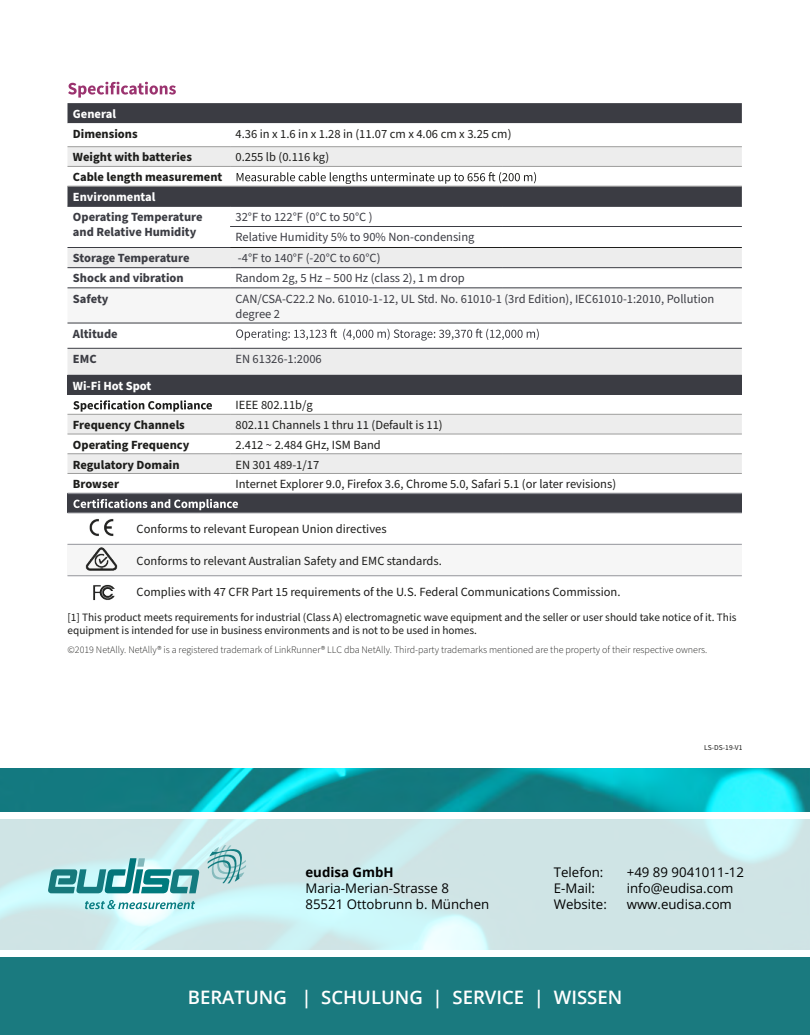
<style>
.page{position:relative;width:810px;height:1035px;background:#fff}
.page>*{position:absolute;margin:0;border:0;box-sizing:border-box;transform-origin:0 0}
.t1{font:600 18.62px "Open Sans";color:#fff}
.t2{font:13.25px/15.9px "Open Sans";color:#000}
.t3{font:700 13.25px "Open Sans";color:#000}
.t4{font:12.5px "Source Sans Pro";color:#1d1d1b}
.t5{font:12.5px/20.1px "Source Sans Pro";color:#3b3c43}
.t6{font:700 12.5px "Source Sans Pro";color:#1d1d1b}
.t7{font:700 12.5px/15px "Source Sans Pro";color:#3b3c43}
.t8{font:700 12.5px "Source Sans Pro";color:#fff}
.t9{font:11.25px/13.5px "Source Sans Pro";color:#1d1d1b}
.t10{font:300 10px "Source Sans Pro";color:#1d1d1b}
.t11{font:7.5px "Source Sans Pro";color:#1d1d1b}
</style>
<div class="page">
<svg style="left:68px;top:82px;width:108px;height:16px"></svg>
<div style="left:68px;top:103px;width:674px;height:20px;background:#3b3c43"></div>
<svg style="left:68px;top:123px;width:674px;height:370px"></svg>
<svg style="left:68px;top:147px;width:674px;height:326px"></svg>
<div style="left:68px;top:289px;width:674px;height:34px;background:#f6f6f6"></div>
<div style="left:68px;top:349px;width:674px;height:26px;background:#ededed"></div>
<div style="left:68px;top:375px;width:674px;height:20px;background:#3b3c43"></div>
<hr style="left:68px;top:146px;width:162px;height:1px;background:#9d9d9c">
<hr style="left:230px;top:146px;width:272px;height:1px;background:#9d9d9c">
<hr style="left:502px;top:146px;width:240px;height:1px;background:#9d9d9c">
<hr style="left:68px;top:166px;width:162px;height:1px;background:#9d9d9c">
<hr style="left:230px;top:166px;width:272px;height:1px;background:#9d9d9c">
<hr style="left:502px;top:166px;width:240px;height:1px;background:#9d9d9c">
<hr style="left:68px;top:186px;width:162px;height:1px;background:#9d9d9c">
<hr style="left:230px;top:186px;width:272px;height:1px;background:#9d9d9c">
<hr style="left:502px;top:186px;width:240px;height:1px;background:#9d9d9c">
<hr style="left:68px;top:414px;width:162px;height:1px;background:#9d9d9c">
<hr style="left:230px;top:414px;width:272px;height:1px;background:#9d9d9c">
<hr style="left:502px;top:414px;width:240px;height:1px;background:#9d9d9c">
<hr style="left:68px;top:434px;width:162px;height:1px;background:#9d9d9c">
<hr style="left:230px;top:434px;width:272px;height:1px;background:#9d9d9c">
<hr style="left:502px;top:434px;width:240px;height:1px;background:#9d9d9c">
<hr style="left:68px;top:453px;width:162px;height:1px;background:#9d9d9c">
<hr style="left:230px;top:453px;width:272px;height:1px;background:#9d9d9c">
<hr style="left:502px;top:453px;width:240px;height:1px;background:#9d9d9c">
<hr style="left:68px;top:473px;width:162px;height:1px;background:#9d9d9c">
<hr style="left:230px;top:473px;width:272px;height:1px;background:#9d9d9c">
<hr style="left:502px;top:473px;width:240px;height:1px;background:#9d9d9c">
<hr style="left:68px;top:206px;width:162px;height:1px;background:#3b3c43">
<hr style="left:230px;top:206px;width:272px;height:1px;background:#3b3c43">
<hr style="left:502px;top:206px;width:240px;height:1px;background:#3b3c43">
<hr style="left:68px;top:267px;width:162px;height:1px;background:#3b3c43">
<hr style="left:230px;top:267px;width:272px;height:1px;background:#3b3c43">
<hr style="left:502px;top:267px;width:240px;height:1px;background:#3b3c43">
<hr style="left:68px;top:288px;width:162px;height:1px;background:#3b3c43">
<hr style="left:230px;top:288px;width:272px;height:1px;background:#3b3c43">
<hr style="left:502px;top:288px;width:240px;height:1px;background:#3b3c43">
<hr style="left:68px;top:323px;width:162px;height:1px;background:#3b3c43">
<hr style="left:230px;top:323px;width:272px;height:1px;background:#3b3c43">
<hr style="left:502px;top:323px;width:240px;height:1px;background:#3b3c43">
<hr style="left:68px;top:348px;width:162px;height:1px;background:#3b3c43">
<hr style="left:230px;top:348px;width:272px;height:1px;background:#3b3c43">
<hr style="left:502px;top:348px;width:240px;height:1px;background:#3b3c43">
<hr style="left:68px;top:247px;width:162px;height:1px;background:#3b3c43">
<hr style="left:230px;top:247px;width:272px;height:1px;background:#1d1d1b">
<hr style="left:502px;top:247px;width:240px;height:1px;background:#1d1d1b">
<hr style="left:230px;top:226px;width:272px;height:1px;background:#3b3c43">
<hr style="left:502px;top:226px;width:240px;height:1px;background:#3b3c43">
<svg style="left:237px;top:172px;width:299px;height:12px"></svg>
<svg style="left:236px;top:329px;width:303px;height:12px"></svg>
<svg style="left:73px;top:400px;width:139px;height:12px"></svg>
<div style="left:68px;top:494px;width:674px;height:19px;background:#3b3c43"></div>
<div style="left:68px;top:544px;width:674px;height:32px;background:#f6f6f6"></div>
<hr style="left:68px;top:493px;width:674px;height:1px;background:#94959b">
<hr style="left:68px;top:513px;width:674px;height:1px;background:#94959b">
<hr style="left:68px;top:544px;width:674px;height:1px;background:#94959b">
<hr style="left:68px;top:576px;width:674px;height:1px;background:#94959b">
<svg style="left:73px;top:499px;width:165px;height:11px"></svg>
<img style="left:85px;top:543px;width:34px;height:33px">
<img style="left:93px;top:584px;width:22px;height:17px">
<img style="left:86px;top:512px;width:31px;height:24px">
<img style="left:0;top:768px;width:810px;height:44px">
<svg style="left:0;top:819px;width:810px;height:131px;background:#cfe9ea"></svg>
<div style="left:0;top:954px;width:810px;height:81px;background:#1a7a7f"></div>
<svg style="left:48px;top:858px;width:151px;height:35px;background:#72b8bb"></svg>
<svg style="left:208px;top:845px;width:38px;height:38px"></svg>
<svg style="left:85px;top:900px;width:110px;height:9px"></svg>
<div style="left:0;top:950px;width:810px;height:6px;background:#fff"></div>
<p class="t8" style="left:73px;top:105px;width:45px">General</p>
<p class="t6" style="left:73px;top:125px;width:66px">Dimensions</p>
<p class="t4" style="left:235px;top:126px;width:277px">4.36 in x 1.6 in x 1.28 in (11.07 cm x 4.06 cm x 3.25 cm)</p>
<p class="t6" style="left:73px;top:149px;width:121px">Weight with batteries</p>
<p class="t4" style="left:235px;top:149px;width:95px">0.255 lb (0.116 kg)</p>
<p class="t6" style="left:73px;top:169px;width:151px">Cable length measurement</p>
<p class="t8" style="left:73px;top:188px;width:84px">Environmental</p>
<p class="t7" style="left:73px;top:210px;width:131px">Operating Temperature and Relative Humidity</p>
<p class="t5" style="left:235px;top:207px;width:241px">32°F to 122°F (0°C to 50°C )<br>Relative Humidity 5% to 90% Non-condensing</p>
<p class="t7" style="left:73px;top:251px;width:118px">Storage Temperature</p>
<p class="t5" style="left:238px;top:248px;width:144px">-4°F to 140°F (-20°C to 60°C)</p>
<p class="t7" style="left:73px;top:271px;width:112px">Shock and vibration</p>
<p class="t5" style="left:235px;top:269px;width:231px">Random 2g, 5 Hz – 500 Hz (class 2), 1 m drop</p>
<p class="t7" style="left:73px;top:291px;width:37px">Safety</p>
<p class="t5" style="left:235px;top:291px;width:480px;line-height:15px">CAN/CSA-C22.2 No. 61010-1-12, UL Std. No. 61010-1 (3rd Edition), IEC61010-1:2010, Pollution degree 2</p>
<p class="t7" style="left:73px;top:321px;width:46px;line-height:25.2px">Altitude<br>EMC</p>
<p class="t5" style="left:235px;top:349px;width:88px">EN 61326-1:2006</p>
<p class="t8" style="left:73px;top:377px;width:80px">Wi-Fi Hot Spot</p>
<p class="t4" style="left:235px;top:397px;width:79px">IEEE 802.11b/g</p>
<p class="t6" style="left:73px;top:416px;width:113px">Frequency Channels</p>
<p class="t4" style="left:235px;top:417px;width:209px">802.11 Channels 1 thru 11 (Default is 11)</p>
<p class="t6" style="left:73px;top:436px;width:118px">Operating Frequency</p>
<p class="t4" style="left:235px;top:436px;width:147px">2.412 ~ 2.484 GHz, ISM Band</p>
<p class="t6" style="left:73px;top:456px;width:108px">Regulatory Domain</p>
<p class="t4" style="left:235px;top:456px;width:85px">EN 301 489-1/17</p>
<p class="t6" style="left:73px;top:476px;width:48px">Browser</p>
<p class="t4" style="left:235px;top:476px;width:382px">Internet Explorer 9.0, Firefox 3.6, Chrome 5.0, Safari 5.1 (or later revisions)</p>
<p class="t4" style="left:137px;top:521px;width:251px">Conforms to relevant European Union directives</p>
<p class="t4" style="left:137px;top:552px;width:307px">Conforms to relevant Australian Safety and EMC standards.</p>
<p class="t4" style="left:137px;top:584px;width:485px">Complies with 47 CFR Part 15 requirements of the U.S. Federal Communications Commission.</p>
<p class="t9" style="left:68px;top:610px;width:671px">[1] This product meets requirements for industrial (Class A) electromagnetic wave equipment and the seller or user should take notice of it. This equipment is intended for use in business environments and is not to be used in homes.</p>
<p class="t10" style="left:68px;top:643px;width:641px">©2019 NetAlly. NetAlly® is a registered trademark of LinkRunner® LLC dba NetAlly. Third-party trademarks mentioned are the property of their respective owners.</p>
<p class="t3" style="left:305px;top:863px;width:90px">eudisa GmbH</p>
<p class="t2" style="left:305px;top:880px;width:185px">Maria-Merian-Strasse 8<br>85521 Ottobrunn b. München</p>
<p class="t11" style="left:704px;top:742px;width:40px">LS-DS-19-V1</p>
<p class="t2" style="left:554px;top:864px;width:51px">Telefon:</p>
<p class="t2" style="left:627px;top:864px;width:119px">+49 89 9041011-12</p>
<p class="t2" style="left:554px;top:880px;width:43px">E-Mail:</p>
<p class="t2" style="left:627px;top:880px;width:108px">info@eudisa.com</p>
<p class="t2" style="left:554px;top:896px;width:55px">Website:</p>
<p class="t2" style="left:627px;top:896px;width:107px">www.eudisa.com</p>
<h1 class="t1" style="left:188px;top:984px;width:436px">BERATUNG | SCHULUNG | SERVICE | WISSEN</h1>
</div>
